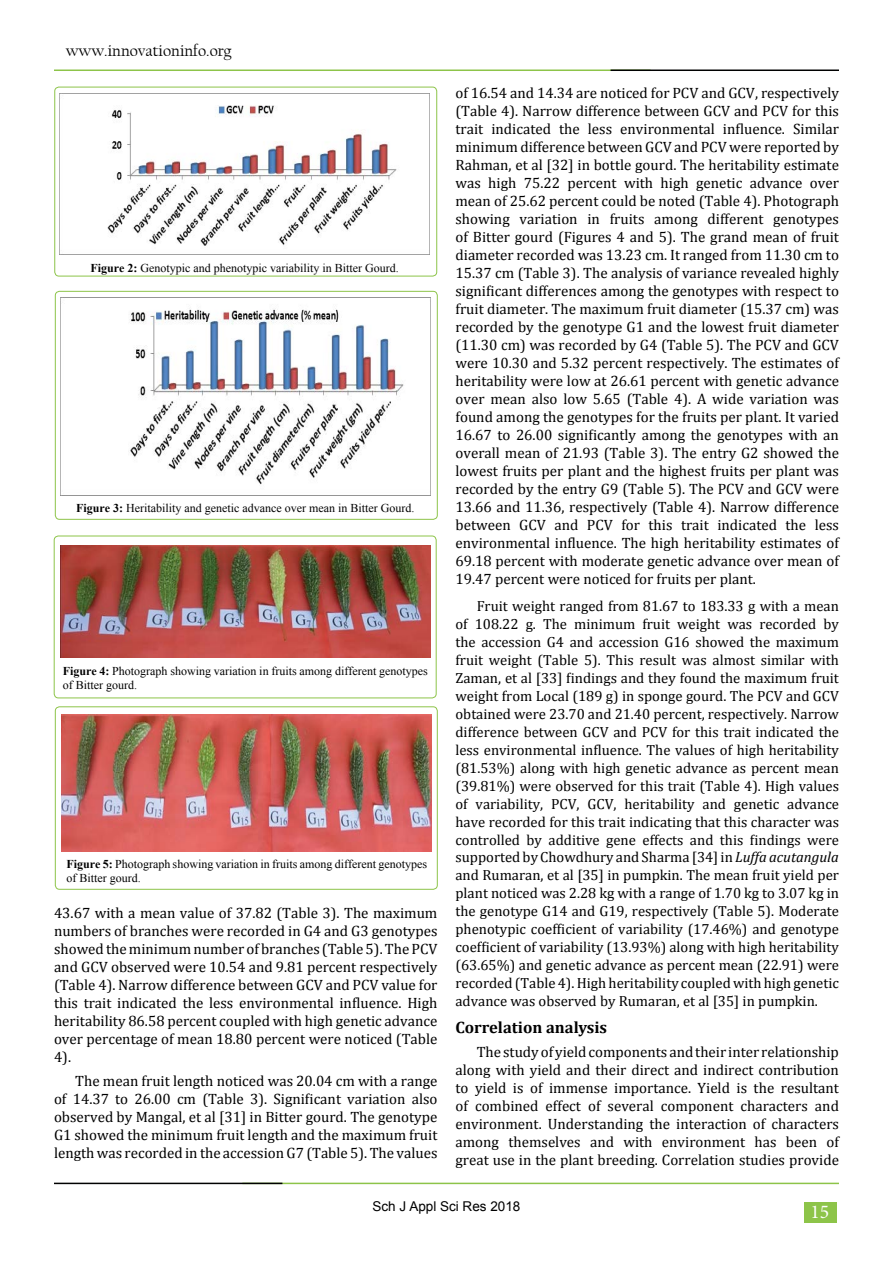
<style>
.page{position:relative;width:893px;height:1263px;background:#fff}
.page>*{position:absolute;margin:0;border:0;box-sizing:border-box;transform-origin:0 0}
.t1{font:19.5px "Minion Pro";color:#fff}
.t2{font:16.5px "Californian FB";color:#000}
.t3{font:700 16.5px "Cambria";color:#000}
.t4{font:15px/18px "Cambria";color:#000;text-align:justify}
.t5{font:14.7px/18px "Cambria";color:#000;text-align:justify}
.t6{font:13.5px "Arial";color:#000}
.t7{font:12px/14.4px "Times New Roman";color:#000}
.s1{font-weight:700}
.s2{font-style:italic}
</style>
<div class="page">
<div style="left:804px;top:1202px;width:32px;height:21px;background:#8dc449"></div>
<hr style="left:54px;top:70px;width:597px;height:1px;background:#8dc449">
<hr style="left:610px;top:70px;width:229px;height:1px;background:#000101">
<hr style="left:242px;top:1183px;width:597px;height:1px;background:#8dc449">
<hr style="left:54px;top:1183px;width:228px;height:1px;background:#000101">
<img style="left:60px;top:105px;width:369px;height:150px">
<div style="left:55px;top:87px;width:382px;height:189px;border:1px solid #8dc449;border-radius:4px"></div>
<img style="left:60px;top:298px;width:344px;height:197px">
<div style="left:55px;top:291px;width:382px;height:228px;border:1px solid #8dc449;border-radius:4px"></div>
<img style="left:60px;top:545px;width:370px;height:113px">
<div style="left:54px;top:536px;width:382px;height:162px;border:1px solid #8dc449;border-radius:4px"></div>
<img style="left:62px;top:714px;width:370px;height:137px">
<div style="left:55px;top:707px;width:382px;height:182px;border:1px solid #8dc449;border-radius:4px"></div>
<p class="t2" style="left:66px;top:42px;width:167px">www.innovationinfo.org</p>
<p class="t7" style="left:90px;top:260px;width:310px"><span class="s1">Figure 2:</span> Genotypic and phenotypic variability in Bitter Gourd.</p>
<p class="t7" style="left:76px;top:501px;width:340px"><span class="s1">Figure 3:</span> Heritability and genetic advance over mean in Bitter Gourd.</p>
<p class="t7" style="left:63px;top:663px;width:367px"><span class="s1">Figure 4:</span> Photograph showing variation in fruits among different genotypes of Bitter gourd.</p>
<p class="t7" style="left:66px;top:857px;width:362px"><span class="s1">Figure 5:</span> Photograph showing variation in fruits among different genotypes of Bitter gourd.</p>
<p class="t4" style="left:54px;top:904px;width:385px">43.67 with a mean value of 37.82 (Table 3). The maximum numbers of branches were recorded in G4 and G3 genotypes showed the minimum number of branches (Table 5). The PCV and GCV observed were 10.54 and 9.81 percent respectively (Table 4). Narrow difference between GCV and PCV value for this trait indicated the less environmental influence. High heritability 86.58 percent coupled with high genetic advance over percentage of mean 18.80 percent were noticed (Table 4).</p>
<p class="t4" style="left:54px;top:1071px;width:385px;text-indent:21px">The mean fruit length noticed was 20.04 cm with a range of 14.37 to 26.00 cm (Table 3). Significant variation also observed by Mangal, et al [31] in Bitter gourd. The genotype G1 showed the minimum fruit length and the maximum fruit length was recorded in the accession G7 (Table 5). The values</p>
<p class="t4" style="left:455px;top:84px;width:385px">of 16.54 and 14.34 are noticed for PCV and GCV, respectively (Table 4). Narrow difference between GCV and PCV for this trait indicated the less environmental influence. Similar minimum difference between GCV and PCV were reported by Rahman, et al [32] in bottle gourd. The heritability estimate was high 75.22 percent with high genetic advance over mean of 25.62 percent could be noted (Table 4). Photograph showing variation in fruits among different genotypes of Bitter gourd (Figures 4 and 5). The grand mean of fruit diameter recorded was 13.23 cm. It ranged from 11.30 cm to 15.37 cm (Table 3). The analysis of variance revealed highly significant differences among the genotypes with respect to fruit diameter. The maximum fruit diameter (15.37 cm) was recorded by the genotype G1 and the lowest fruit diameter (11.30 cm) was recorded by G4 (Table 5). The PCV and GCV were 10.30 and 5.32 percent respectively. The estimates of heritability were low at 26.61 percent with genetic advance over mean also low 5.65 (Table 4). A wide variation was found among the genotypes for the fruits per plant. It varied 16.67 to 26.00 significantly among the genotypes with an overall mean of 21.93 (Table 3). The entry G2 showed the lowest fruits per plant and the highest fruits per plant was recorded by the entry G9 (Table 5). The PCV and GCV were 13.66 and 11.36, respectively (Table 4). Narrow difference between GCV and PCV for this trait indicated the less environmental influence. The high heritability estimates of 69.18 percent with moderate genetic advance over mean of 19.47 percent were noticed for fruits per plant.</p>
<p class="t5" style="left:455px;top:596px;width:385px;text-indent:21px">Fruit weight ranged from 81.67 to 183.33 g with a mean of 108.22 g. The minimum fruit weight was recorded by the accession G4 and accession G16 showed the maximum fruit weight (Table 5). This result was almost similar with Zaman, et al [33] findings and they found the maximum fruit weight from Local (189 g) in sponge gourd. The PCV and GCV obtained were 23.70 and 21.40 percent, respectively. Narrow difference between GCV and PCV for this trait indicated the less environmental influence. The values of high heritability (81.53%) along with high genetic advance as percent mean (39.81%) were observed for this trait (Table 4). High values of variability, PCV, GCV, heritability and genetic advance have recorded for this trait indicating that this character was controlled by additive gene effects and this findings were supported by Chowdhury and Sharma [34] in <span class="s2">Luffa acutangula </span>and Rumaran, et al [35] in pumpkin. The mean fruit yield per plant noticed was 2.28 kg with a range of 1.70 kg to 3.07 kg in the genotype G14 and G19, respectively (Table 5). Moderate phenotypic coefficient of variability (17.46%) and genotype coefficient of variability (13.93%) along with high heritability (63.65%) and genetic advance as percent mean (22.91) were recorded (Table 4). High heritability coupled with high genetic advance was observed by Rumaran, et al [35] in pumpkin.</p>
<p class="t3" style="left:455px;top:1016px;width:153px">Correlation analysis</p>
<p class="t4" style="left:455px;top:1042px;width:385px;text-indent:21px">The study of yield components and their inter relationship along with yield and their direct and indirect contribution to yield is of immense importance. Yield is the resultant of combined effect of several component characters and environment. Understanding the interaction of characters among themselves and with environment has been of great use in the plant breeding. Correlation studies provide</p>
<p class="t6" style="left:373px;top:1197px;width:149px">Sch J Appl Sci Res 2018</p>
<h1 class="t1" style="left:810px;top:1199px;width:20px">15</h1>
</div>
